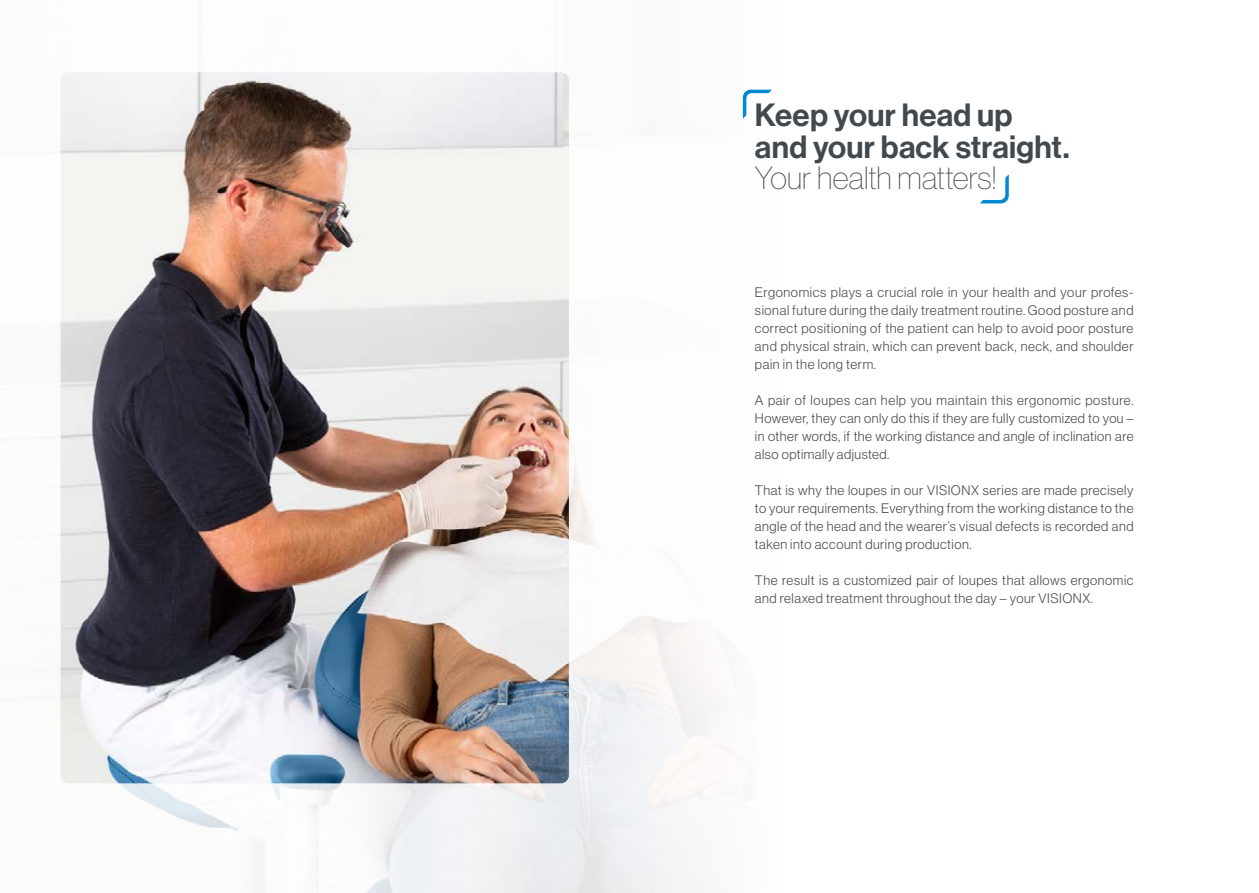
<style>
.page{position:relative;width:1259px;height:893px;background:#fff}
.page>*{position:absolute;margin:0;border:0;box-sizing:border-box;transform-origin:0 0}
.ICL_head_30pt{font:31.5px "N Haas Grotesk DS Pro 65 Md";letter-spacing:.005em;color:#41494e}
.ICL_head_30pt-2{font:31.5px "N Haas Grotesk DS Pro 25 Th";letter-spacing:.005em;color:#41494e}
.ICL_body_9pt{font:13.5px/18px "N Haas Grotesk DS Pro 45 Lt";letter-spacing:.04em;color:#494a4b;text-align:justify}
</style>
<div class="page">
<img style="left:61px;top:72px;width:508px;height:711px">
<svg style="left:980px;top:175px;width:28px;height:28px"></svg>
<svg style="left:743px;top:90px;width:28px;height:29px"></svg>
<p class="ICL_head_30pt" style="left:755px;top:97px;width:259px">Keep your head up</p>
<p class="ICL_head_30pt" style="left:755px;top:128px;width:316px">and your back straight.</p>
<p class="ICL_head_30pt-2" style="left:755px;top:161px;width:244px">Your health matters!</p>
<p class="ICL_body_9pt" style="left:755px;top:284px;width:380px">Ergonomics plays a crucial role in your health and your profes&shy;sional future during the daily treatment routine. Good posture and correct positioning of the patient can help to avoid poor posture and physical strain, which can prevent back, neck, and shoulder pain in the long term.</p>
<p class="ICL_body_9pt" style="left:755px;top:392px;width:380px">A pair of loupes can help you maintain this ergonomic posture.<br>However, they can only do this if they are fully customized to you – in other words, if the working distance and angle of inclination are also optimally adjusted.</p>
<p class="ICL_body_9pt" style="left:755px;top:482px;width:380px">That is why the loupes in our VISIONX series are made precisely to your requirements. Everything from the working distance to the angle of the head and the wearer’s visual defects is recorded and taken into account during production.</p>
<p class="ICL_body_9pt" style="left:755px;top:572px;width:380px">The result is a customized pair of loupes that allows ergonomic and relaxed treatment throughout the day – your VISIONX.</p>
</div>
